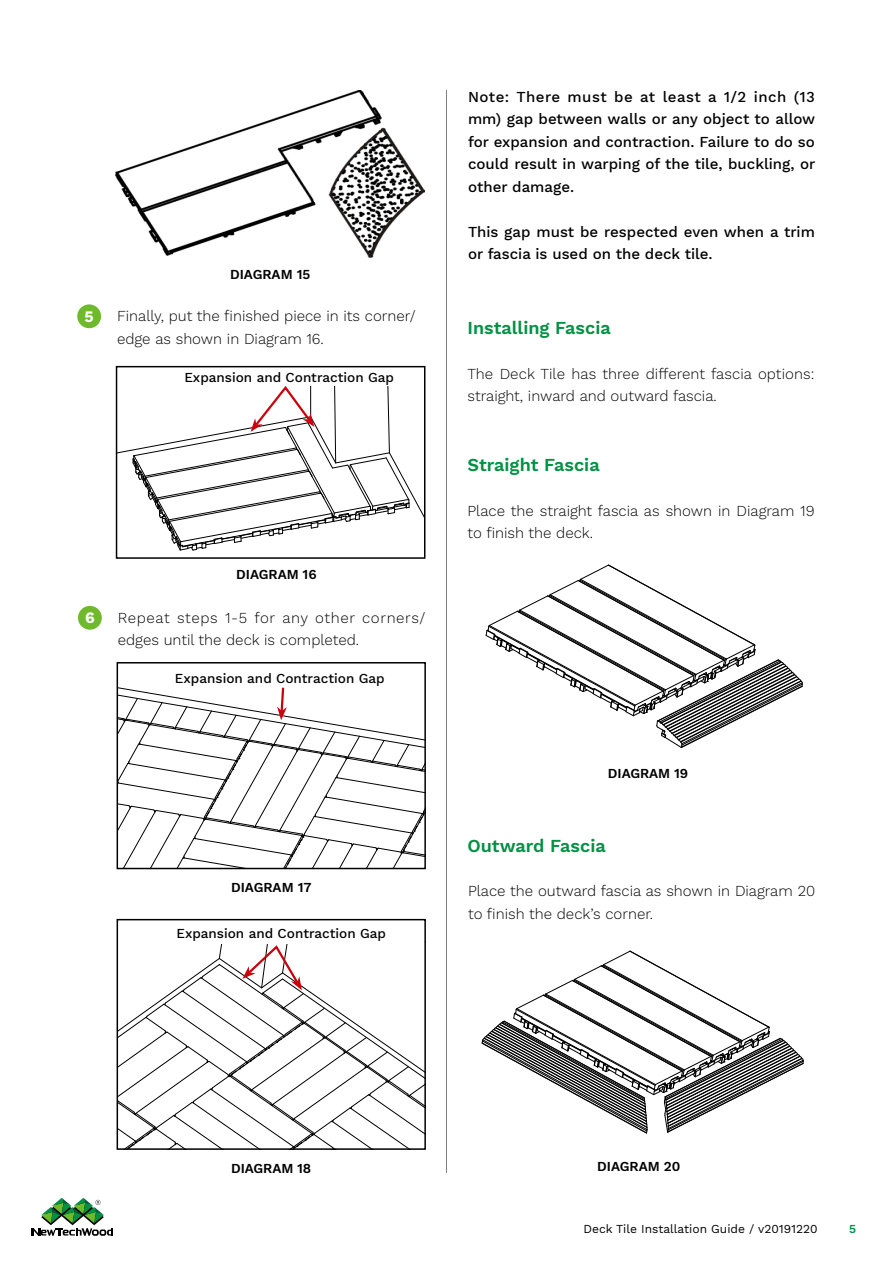
<style>
.page{position:relative;width:893px;height:1263px;background:#fff}
.page>*{position:absolute;margin:0;border:0;box-sizing:border-box;transform-origin:0 0}
.t1{font:600 18px "Work Sans";color:#009143}
.t2{font:700 15.75px "Work Sans";color:#fff}
.t3{font:300 15px/22.5px "Work Sans";color:#000}
.t4{font:500 15px/22.5px "Work Sans";color:#000;text-align:justify}
.t5{font:300 15px/22.5px "Work Sans";letter-spacing:.02em;color:#000}
.t6{font:500 13.5px "Work Sans";color:#000}
.t7{font:600 13.5px "Work Sans";letter-spacing:-.005em;color:#000}
.t8{font:12px "Work Sans";color:#000}
.t9{font:600 12px "Work Sans";color:#009143}
</style>
<div class="page">
<svg style="left:32px;top:1198px;width:81px;height:37px"></svg>
<div style="left:78px;top:606px;width:24px;height:24px;background:#6fba2c;border-radius:50%"></div>
<hr style="left:446px;top:90px;width:1px;height:1083px;background:#000">
<svg style="left:485px;top:564px;width:318px;height:184px"></svg>
<svg style="left:481px;top:950px;width:323px;height:184px"></svg>
<svg style="left:117px;top:663px;width:309px;height:206px"></svg>
<svg style="left:117px;top:941px;width:308px;height:209px"></svg>
<img style="left:116px;top:90px;width:309px;height:168px">
<div style="left:77px;top:304px;width:24px;height:24px;background:#6fba2c;border-radius:50%"></div>
<svg style="left:117px;top:367px;width:308px;height:191px"></svg>
<p class="t7" style="left:230px;top:267px;width:82px">DIAGRAM 15</p>
<p class="t2" style="left:85px;top:307px;width:11px">5</p>
<p class="t3" style="left:117px;top:306px;width:300px">Finally, put the finished piece in its corner/ edge as shown in Diagram 16.</p>
<p class="t6" style="left:184px;top:369px;width:211px">Expansion and Contraction Gap</p>
<p class="t7" style="left:236px;top:566px;width:82px">DIAGRAM 16</p>
<p class="t2" style="left:85px;top:608px;width:11px">6</p>
<p class="t5" style="left:118px;top:607px;width:309px">Repeat steps 1-5 for any other corners/ edges until the deck is completed.</p>
<p class="t6" style="left:175px;top:670px;width:211px">Expansion and Contraction Gap</p>
<p class="t7" style="left:231px;top:880px;width:82px">DIAGRAM 17</p>
<p class="t6" style="left:176px;top:925px;width:211px">Expansion and Contraction Gap</p>
<p class="t4" style="left:468px;top:86px;width:349px">Note: There must be at least a 1/2 inch (13 mm) gap between walls or any object to allow for expansion and contraction. Failure to do so could result in warping of the tile, buckling, or other damage.</p>
<p class="t4" style="left:468px;top:221px;width:348px">This gap must be respected even when a trim or fascia is used on the deck tile.</p>
<p class="t1" style="left:467px;top:317px;width:145px">Installing Fascia</p>
<p class="t3" style="left:467px;top:363px;width:349px">The Deck Tile has three different fascia options: straight, inward and outward fascia.</p>
<p class="t1" style="left:467px;top:454px;width:134px">Straight Fascia</p>
<p class="t3" style="left:467px;top:500px;width:349px">Place the straight fascia as shown in Diagram 19 to finish the deck.</p>
<p class="t7" style="left:608px;top:766px;width:82px">DIAGRAM 19</p>
<p class="t1" style="left:467px;top:835px;width:140px">Outward Fascia</p>
<p class="t3" style="left:468px;top:880px;width:349px">Place the outward fascia as shown in Diagram 20 to finish the deck’s corner.</p>
<p class="t7" style="left:231px;top:1160px;width:82px">DIAGRAM 18</p>
<p class="t7" style="left:597px;top:1158px;width:85px">DIAGRAM 20</p>
<p class="t8" style="left:584px;top:1222px;width:236px">Deck Tile Installation Guide / v20191220</p>
<p class="t9" style="left:849px;top:1222px;width:8px">5</p>
</div>
